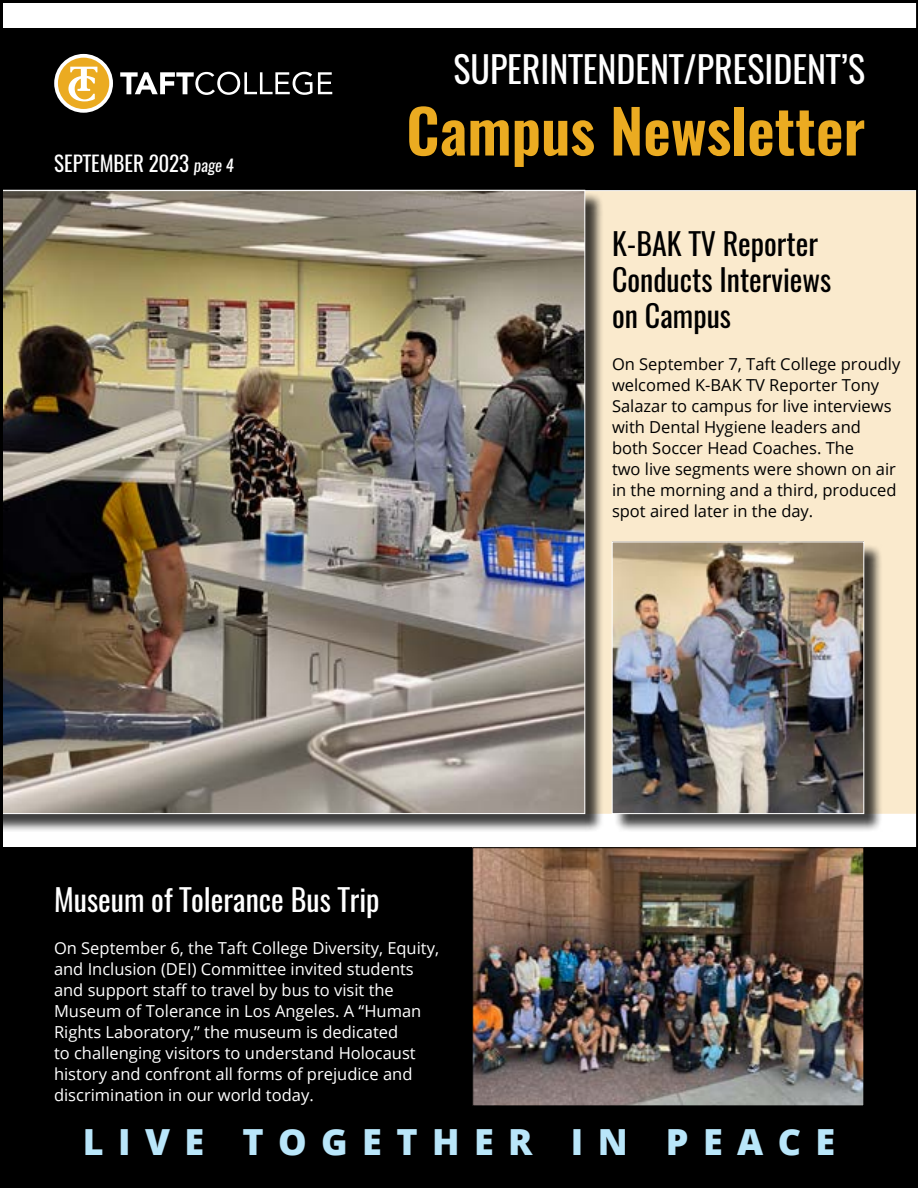
<style>
.page{position:relative;width:918px;height:1188px;background:#fff}
.page>*{position:absolute;margin:0;border:0;box-sizing:border-box;transform-origin:0 0}
.t1{font:600 60px "Oswald";color:#ebab21}
.t2{font:36px "Oswald";color:#fff}
.t3{font:800 36px "Open Sans";letter-spacing:.4em;color:#b9e6fa}
.t4{font:30px/36px "Oswald";color:#000}
.t5{font:30px "Oswald";color:#fff}
.t6{font:21px "Oswald";color:#fff}
.t7{font:16.5px/21px "Open Sans";color:#fff}
.t8{font:16.5px/21px "Open Sans";color:#000}
.s1{font-style:italic;font-size:16.5px}
</style>
<div class="page">
<img style="left:0;top:0;width:918px;height:1188px">
<p class="t6" style="left:54px;top:149px;width:181px">SEPTEMBER 2023 <span class="s1">page 4</span></p>
<h2 class="t2" style="left:453px;top:44px;width:413px">SUPERINTENDENT/PRESIDENT’S</h2>
<h1 class="t1" style="left:406px;top:89px;width:460px">Campus Newsletter</h1>
<h3 class="t4" style="left:612px;top:226px;width:221px">K-BAK TV Reporter<br>Conducts Interviews on Campus</h3>
<p class="t8" style="left:612px;top:353px;width:290px">On September 7, Taft College proudly welcomed K-BAK TV Reporter Tony Salazar to campus for live interviews with Dental Hygiene leaders and both Soccer Head Coaches. The<br>two live segments were shown on air in the morning and a third, produced spot aired later in the day.</p>
<h3 class="t5" style="left:54px;top:879px;width:327px">Museum of Tolerance Bus Trip</h3>
<p class="t7" style="left:54px;top:937px;width:387px">On September 6, the Taft College Diversity, Equity, and Inclusion (DEI) Committee invited students and support staff to travel by bus to visit the Museum of Tolerance in Los Angeles. A “Human Rights Laboratory,” the museum is dedicated<br>to challenging visitors to understand Holocaust history and confront all forms of prejudice and discrimination in our world today.</p>
<h2 class="t3" style="left:83px;top:1114px;width:754px">LIVE TOGETHER IN PEACE</h2>
</div>
